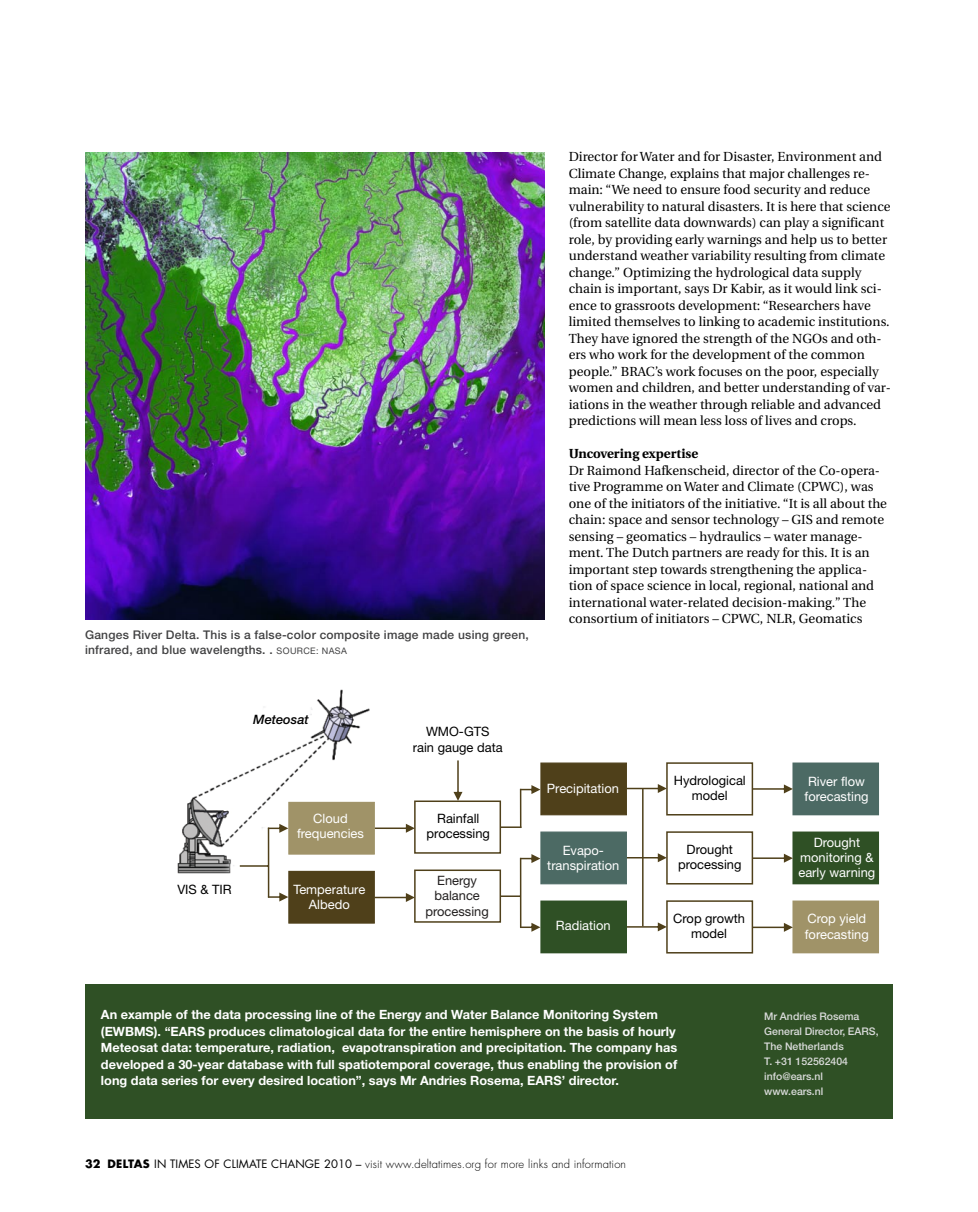
<style>
.page{position:relative;width:978px;height:1212px;background:#fff}
.page>*{position:absolute;margin:0;border:0;box-sizing:border-box;transform-origin:0 0}
.t1{font:13.2px/16.5px "Utopia";color:#000}
.t2{font:700 13.2px "Utopia";color:#000}
.t3{font:12.9px/15.5px "Helvetica Neue";color:#fff;text-align:center}
.t4{font:12.9px/15.5px "Helvetica Neue";color:#000;text-align:center}
.t5{font:12.9px/15.5px "Helvetica Neue";color:#221f1f;text-align:center}
.t6{font:italic 500 12.9px "Helvetica Neue";color:#000}
.t7{font:700 12.75px/16.5px "Helvetica Neue";color:#fff}
.t8{font:500 12px/15px "Helvetica Neue";letter-spacing:.02em;color:#414142}
.t9{font:300 11.25px "Futura";letter-spacing:.01em;color:#000}
.t10{font:500 10.5px/15px "Helvetica Neue";color:#d9dbda}
.t11{font:9px "Helvetica Neue";color:#414142}
.s1{font-weight:400;font-size:9px}
.s2{font-weight:700}
.s3{font-weight:400}
</style>
<div class="page">
<div style="left:85px;top:984px;width:808px;height:134px;background:#2f5025"></div>
<img style="left:85px;top:153px;width:460px;height:467px">
<img style="left:177px;top:689px;width:198px;height:199px">
<svg style="left:627px;top:922px;width:39px;height:9px"></svg>
<svg style="left:627px;top:784px;width:39px;height:9px"></svg>
<svg style="left:627px;top:853px;width:39px;height:9px"></svg>
<svg style="left:375px;top:824px;width:39px;height:9px"></svg>
<svg style="left:375px;top:893px;width:39px;height:9px"></svg>
<div style="left:540px;top:762px;width:87px;height:53px;background:#4f401a;border:1px solid #4f401a"></div>
<div style="left:540px;top:831px;width:87px;height:53px;background:#4c6a64;border:1px solid #4c6a64"></div>
<div style="left:541px;top:901px;width:85px;height:52px;background:#2f5025"></div>
<div style="left:540px;top:900px;width:87px;height:53px;border:1px solid #2f5025"></div>
<div style="left:666px;top:762px;width:87px;height:53px;background:#fff;border:2px solid #4f401a"></div>
<div style="left:666px;top:831px;width:87px;height:53px;background:#fff;border:2px solid #4f401a"></div>
<div style="left:666px;top:900px;width:87px;height:53px;border:2px solid #4f401a"></div>
<div style="left:793px;top:763px;width:85px;height:52px;background:#4c6a64"></div>
<div style="left:792px;top:762px;width:87px;height:53px;border:1px solid #4c6a64"></div>
<div style="left:793px;top:832px;width:85px;height:52px;background:#2f5025"></div>
<div style="left:792px;top:831px;width:87px;height:53px;border:1px solid #2f5025"></div>
<div style="left:793px;top:901px;width:85px;height:52px;background:#a09368"></div>
<div style="left:792px;top:900px;width:87px;height:53px;border:1px solid #a09368"></div>
<div style="left:414px;top:800px;width:87px;height:54px;background:#fff;border:2px solid #4f401a"></div>
<div style="left:414px;top:869px;width:87px;height:54px;background:#fff;border:2px solid #4f401a"></div>
<div style="left:288px;top:871px;width:87px;height:53px;background:#4f401a;border:1px solid #4f401a"></div>
<hr style="left:642px;top:788px;width:2px;height:138px;background:#4f401a">
<hr style="left:500px;top:826px;width:21px;height:2px;background:#4f401a">
<svg style="left:453px;top:760px;width:9px;height:41px"></svg>
<hr style="left:520px;top:789px;width:1px;height:39px;background:#4f401a">
<div style="left:288px;top:802px;width:87px;height:53px;background:#a09368;border:1px solid #a09368"></div>
<svg style="left:752px;top:923px;width:41px;height:9px"></svg>
<svg style="left:752px;top:784px;width:41px;height:9px"></svg>
<svg style="left:752px;top:854px;width:41px;height:9px"></svg>
<svg style="left:520px;top:785px;width:20px;height:9px"></svg>
<svg style="left:521px;top:923px;width:19px;height:9px"></svg>
<hr style="left:500px;top:895px;width:20px;height:2px;background:#4f401a">
<hr style="left:520px;top:858px;width:1px;height:70px;background:#4f401a">
<svg style="left:520px;top:854px;width:20px;height:9px"></svg>
<svg style="left:268px;top:892px;width:20px;height:9px"></svg>
<hr style="left:240px;top:865px;width:28px;height:2px;background:#4f401a">
<hr style="left:268px;top:828px;width:1px;height:69px;background:#4f401a">
<svg style="left:268px;top:824px;width:20px;height:9px"></svg>
<p class="t8" style="left:85px;top:627px;width:445px">Ganges River Delta. This is a false-color composite image made using green, infrared, and blue wavelengths. . <span class="s1">So urce</span></p>
<p class="t11" style="left:316px;top:646px;width:32px">: NASA</p>
<p class="t1" style="left:569px;top:149px;width:324px">Director for Water and for Disaster, Environment and Climate Change, explains that major challenges re&shy;main: “We need to ensure food security and reduce vulnerability to natural disasters. It is here that science (from satellite data downwards) can play a significant role, by providing early warnings and help us to better understand weather variability resulting from climate change.” Optimizing the hydrological data supply chain is important, says Dr Kabir, as it would link sci&shy;ence to grassroots development: “Researchers have limited themselves to linking to academic institutions.<br>They have ignored the strength of the NGOs and oth&shy;ers who work for the development of the common people.” BRAC’s work focuses on the poor, especially women and children, and better understanding of var&shy;iations in the weather through reliable and advanced predictions will mean less loss of lives and crops.</p>
<p class="t2" style="left:569px;top:446px;width:131px">Uncovering expertise</p>
<p class="t1" style="left:569px;top:462px;width:320px">Dr Raimond Hafkenscheid, director of the Co-opera&shy;tive Programme on Water and Climate (CPWC), was one of the initiators of the initiative. “It is all about the chain: space and sensor technology – GIS and remote sensing – geomatics – hydraulics – water manage&shy;ment. The Dutch partners are ready for this. It is an important step towards strengthening the applica&shy;tion of space science in local, regional, national and international water-related decision-making.” The consortium of initiators – CPWC, NLR, Geomatics</p>
<p class="t6" style="left:253px;top:711px;width:57px">Meteosat</p>
<p class="t4" style="left:177px;top:881px;width:56px">VIS &amp; TIR</p>
<p class="t3" style="left:297px;top:810px;width:68px">Cloud frequencies</p>
<p class="t3" style="left:293px;top:881px;width:73px">Temperature<br>Albedo</p>
<p class="t4" style="left:413px;top:724px;width:91px">WMO-GTS<br>rain gauge data</p>
<p class="t4" style="left:427px;top:810px;width:65px">Rainfall processing</p>
<p class="t5" style="left:425px;top:872px;width:65px">Energy balance processing</p>
<p class="t3" style="left:547px;top:780px;width:74px">Precipitation</p>
<p class="t3" style="left:547px;top:842px;width:74px">Evapo&shy;transpiration</p>
<p class="t3" style="left:556px;top:917px;width:56px">Radiation</p>
<p class="t4" style="left:674px;top:772px;width:74px">Hydrological model</p>
<p class="t4" style="left:678px;top:841px;width:65px">Drought processing</p>
<p class="t4" style="left:673px;top:910px;width:73px">Crop growth model</p>
<p class="t3" style="left:805px;top:773px;width:66px;text-align:left">River flow forecasting</p>
<p class="t3" style="left:798px;top:834px;width:78px">Drought monitoring &amp; early warning</p>
<p class="t3" style="left:805px;top:911px;width:66px;text-align:left">Crop yield forecasting</p>
<p class="t7" style="left:101px;top:1006px;width:578px">An example of the data processing line of the Energy and Water Balance Monitoring System (EWBMS). “EARS produces climatological data for the entire hemisphere on the basis of hourly Meteosat data: temperature, radiation, evapotranspiration and precipitation. The company has developed a 30-year database with full spatiotemporal coverage, thus enabling the provision of long data series for every desired location”, says Mr Andries Rosema, EARS’ director.</p>
<p class="t10" style="left:764px;top:1009px;width:116px">Mr Andries Rosema<br>General Director, EARS,<br>The Netherlands<br>T. +31 152562404 info@ears.nl www.ears.nl</p>
<p class="t9" style="left:85px;top:1157px;width:543px"><span class="s2">32 DELTAS</span> <span class="s3">IN TIMES OF CLIMATE CHANGE 2010 –</span> visit www.deltatimes.org for more links and information</p>
</div>
